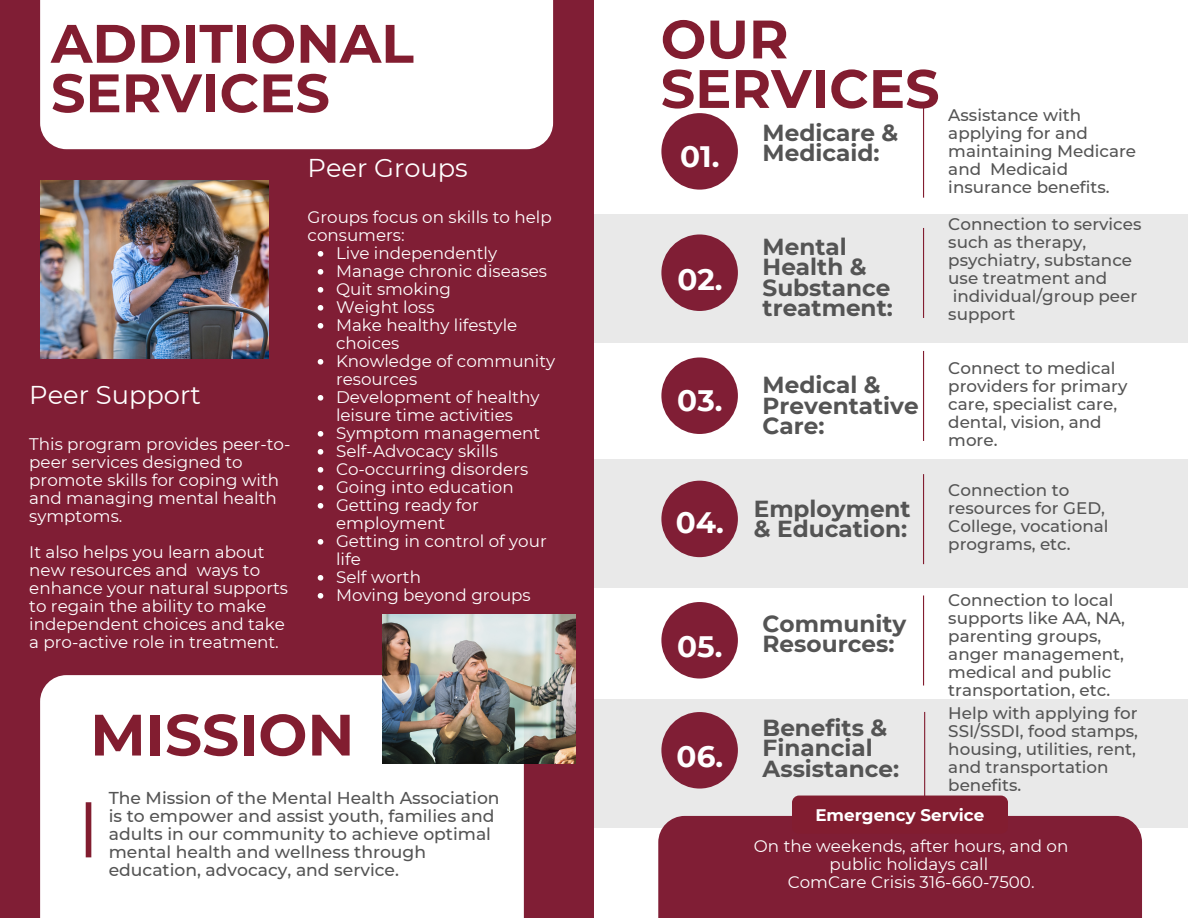
<style>
.page{position:relative;width:1188px;height:918px;background:#fff}
.page>*{position:absolute;margin:0;border:0;box-sizing:border-box;transform-origin:0 0}
.t1{font:700 58.2px "Montserrat";color:#821d30}
.t2{font:700 54px/49.5px "Montserrat";color:#821d30}
.t3{font:700 29.55px "Montserrat";color:#fff}
.t4{font:25.8px "Montserrat";color:#fff}
.t5{font:700 23.25px/20.2px "Montserrat";color:#545454}
.t6{font:500 17.1px/18px "Montserrat";color:#545454}
.t7{font:16.8px/18px "Montserrat";color:#fff}
.t8{font:500 16.8px/18px "Montserrat";color:#545454}
.t9{font:700 16.8px "Montserrat";color:#fff}
</style>
<div class="page">
<div style="left:490px;top:214px;width:698px;height:129px;background:#e9e9e9"></div>
<div style="left:490px;top:459px;width:698px;height:128px;background:#e9e9e9"></div>
<div style="left:529px;top:700px;width:659px;height:128px;background:#e9e9e9"></div>
<div style="left:0;top:0;width:594px;height:918px;background:#801e35"></div>
<img style="left:40px;top:180px;width:228px;height:178px">
<div style="left:40px;top:0;width:513px;height:149px;background:#fff"></div>
<div style="left:40px;top:675px;width:484px;height:243px;background:#fff"></div>
<div style="left:658px;top:816px;width:484px;height:102px;background:#801e35"></div>
<div style="left:792px;top:796px;width:216px;height:38px;background:#821d30;border-radius:7px"></div>
<div style="left:86px;top:802px;width:5px;height:55px;background:#821d30"></div>
<div style="left:661px;top:113px;width:77px;height:77px;background:#801e35;border-radius:50%"></div>
<div style="left:661px;top:357px;width:77px;height:77px;background:#801e35;border-radius:50%"></div>
<div style="left:661px;top:234px;width:77px;height:77px;background:#801e35;border-radius:50%"></div>
<div style="left:661px;top:481px;width:77px;height:76px;background:#801e35;border-radius:50%"></div>
<div style="left:661px;top:602px;width:77px;height:77px;background:#801e35;border-radius:50%"></div>
<hr style="left:923px;top:108px;width:1px;height:90px;background:#821d30">
<hr style="left:923px;top:351px;width:1px;height:90px;background:#821d30">
<hr style="left:923px;top:228px;width:1px;height:90px;background:#821d30">
<hr style="left:923px;top:474px;width:1px;height:90px;background:#821d30">
<hr style="left:923px;top:596px;width:1px;height:90px;background:#821d30">
<div style="left:661px;top:712px;width:77px;height:77px;background:#801e35;border-radius:50%"></div>
<hr style="left:924px;top:712px;width:1px;height:90px;background:#821d30">
<svg style="left:318px;top:251px;width:5px;height:6px"></svg>
<svg style="left:318px;top:269px;width:5px;height:6px"></svg>
<svg style="left:318px;top:287px;width:5px;height:6px"></svg>
<svg style="left:318px;top:305px;width:5px;height:6px"></svg>
<svg style="left:318px;top:323px;width:5px;height:6px"></svg>
<svg style="left:318px;top:359px;width:5px;height:6px"></svg>
<svg style="left:318px;top:395px;width:5px;height:6px"></svg>
<svg style="left:318px;top:431px;width:5px;height:6px"></svg>
<svg style="left:318px;top:449px;width:5px;height:6px"></svg>
<svg style="left:318px;top:467px;width:5px;height:6px"></svg>
<svg style="left:318px;top:485px;width:5px;height:6px"></svg>
<svg style="left:318px;top:503px;width:5px;height:6px"></svg>
<svg style="left:318px;top:539px;width:5px;height:6px"></svg>
<svg style="left:318px;top:575px;width:5px;height:6px"></svg>
<svg style="left:318px;top:593px;width:5px;height:6px"></svg>
<img style="left:383px;top:614px;width:192px;height:150px">
<h2 class="t2" style="left:51px;top:19px;width:364px">ADDITIONAL<br>SERVICES</h2>
<h3 class="t4" style="left:29px;top:379px;width:173px">Peer Support</h3>
<p class="t7" style="left:29px;top:435px;width:263px">This program provides peer-to&shy;peer services designed to promote skills for coping with and managing mental health symptoms.</p>
<p class="t7" style="left:29px;top:543px;width:260px">It also helps you learn about new resources and ways to enhance your natural supports to regain the ability to make independent choices and take a pro-active role in treatment.</p>
<h3 class="t4" style="left:308px;top:152px;width:162px">Peer Groups</h3>
<p class="t7" style="left:308px;top:208px;width:246px">Groups focus on skills to help consumers:</p>
<p class="t7" style="left:336px;top:244px;width:221px">Live independently<br>Manage chronic diseases<br>Quit smoking<br>Weight loss<br>Make healthy lifestyle choices<br>Knowledge of community resources<br>Development of healthy leisure time activities<br>Symptom management<br>Self-Advocacy skills<br>Co-occurring disorders<br>Going into education<br>Getting ready for employment<br>Getting in control of your life<br>Self worth<br>Moving beyond groups</p>
<h1 class="t1" style="left:90px;top:699px;width:266px">MISSION</h1>
<p class="t6" style="left:109px;top:789px;width:392px">The Mission of the Mental Health Association is to empower and assist youth, families and adults in our community to achieve optimal mental health and wellness through education, advocacy, and service.</p>
<h2 class="t2" style="left:661px;top:14px;width:280px">OUR<br>SERVICES</h2>
<h3 class="t3" style="left:680px;top:138px;width:41px">01.</h3>
<h3 class="t3" style="left:677px;top:261px;width:47px">02.</h3>
<h3 class="t5" style="left:763px;top:122px;width:137px">Medicare &amp;<br>Medicaid:</h3>
<h3 class="t5" style="left:763px;top:237px;width:132px">Mental<br>Health &amp;<br>Substance treatment:</h3>
<p class="t8" style="left:948px;top:106px;width:189px">Assistance with applying for and maintaining Medicare and Medicaid insurance benefits.</p>
<p class="t8" style="left:948px;top:215px;width:195px">Connection to services such as therapy, psychiatry, substance use treatment and individual/group peer support</p>
<h3 class="t3" style="left:677px;top:383px;width:47px">03.</h3>
<h3 class="t3" style="left:676px;top:505px;width:50px">04.</h3>
<h3 class="t3" style="left:677px;top:629px;width:47px">05.</h3>
<h3 class="t5" style="left:763px;top:375px;width:158px">Medical &amp;<br>Preventative<br>Care:</h3>
<h3 class="t5" style="left:754px;top:498px;width:158px">Employment &amp; Education:</h3>
<h3 class="t5" style="left:763px;top:614px;width:145px">Community<br>Resources:</h3>
<p class="t8" style="left:948px;top:359px;width:181px">Connect to medical providers for primary care, specialist care, dental, vision, and more.</p>
<p class="t8" style="left:948px;top:481px;width:162px">Connection to resources for GED,<br>College, vocational programs, etc.</p>
<p class="t8" style="left:948px;top:591px;width:178px">Connection to local supports like AA, NA, parenting groups, anger management, medical and public transportation, etc.</p>
<h3 class="t3" style="left:677px;top:739px;width:48px">06.</h3>
<h3 class="t5" style="left:763px;top:718px;width:138px">Benefits &amp;<br>Financial<br>Assistance:</h3>
<p class="t8" style="left:948px;top:704px;width:191px">Help with applying for<br>SSI/SSDI, food stamps, housing, utilities, rent, and transportation benefits.</p>
<p class="t9" style="left:815px;top:805px;width:170px">Emergency Service</p>
<p class="t7" style="left:754px;top:837px;width:316px;text-align:center">On the weekends, after hours, and on public holidays call<br>ComCare Crisis 316-660-7500.</p>
</div>
